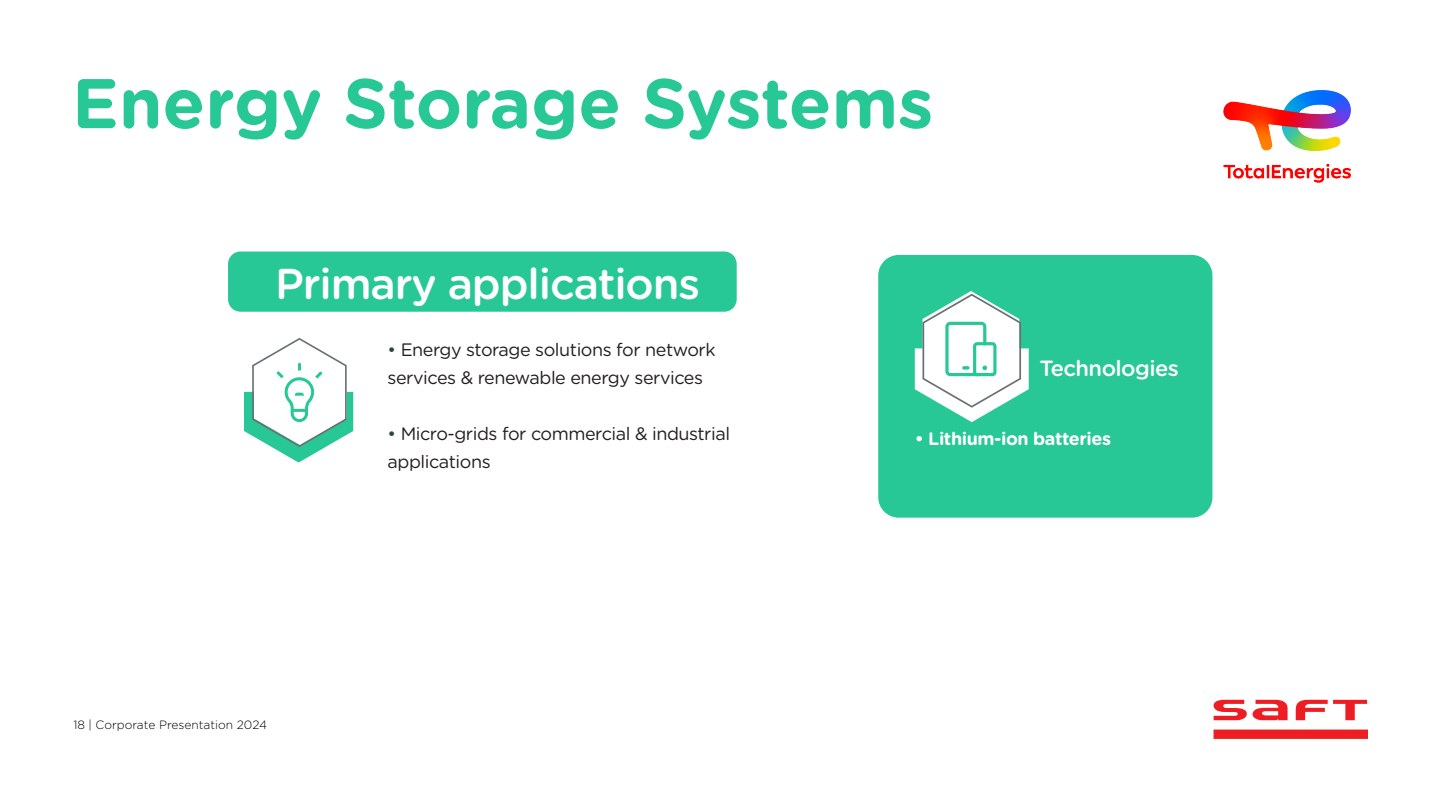
<style>
.page{position:relative;width:1440px;height:811px;background:#fff}
.page>*{position:absolute;margin:0;border:0;box-sizing:border-box;transform-origin:0 0}
.t1{font:700 70px "Gotham Rounded";color:#28c896}
.t2{font:500 43.2px "Gotham Rounded";letter-spacing:-.025em;color:#fff}
.t3{font:500 22px "Gotham Rounded";letter-spacing:-.025em;color:#fff}
.t4{font:18px/28px "Gotham Rounded";letter-spacing:-.025em;color:#231f20}
.t5{font:700 18px "Gotham Rounded";letter-spacing:-.025em;color:#fff}
.t6{font:300 12px "Gotham Rounded";color:#000}
.s1{color:#2d4548}
</style>
<div class="page">
<svg style="left:1214px;top:699px;width:154px;height:39px"></svg>
<img style="left:1223px;top:90px;width:128px;height:93px">
<svg style="left:244px;top:338px;width:109px;height:124px"></svg>
<div style="left:878px;top:255px;width:334px;height:262px;background:#28c896;border-radius:20px"></div>
<svg style="left:915px;top:291px;width:114px;height:131px"></svg>
<div style="left:228px;top:251px;width:509px;height:60px;background:#28c896;border-radius:12px"></div>
<p class="t1" style="left:72px;top:52px;width:863px">Energy Storage Systems</p>
<p class="t2" style="left:275px;top:252px;width:427px">Primary applications</p>
<p class="t4" style="left:388px;top:334px;width:330px"><span class="s1">•</span> Energy storage solutions for network services &amp; renewable energy services</p>
<p class="t4" style="left:388px;top:418px;width:344px"><span class="s1">•</span> Micro-grids for commercial &amp; industrial applications</p>
<p class="t6" style="left:73px;top:716px;width:195px">18 | Corporate Presentation 2024</p>
<p class="t3" style="left:1040px;top:352px;width:141px">Technologies</p>
<p class="t5" style="left:915px;top:425px;width:198px">• Lithium-ion batteries</p>
</div>
